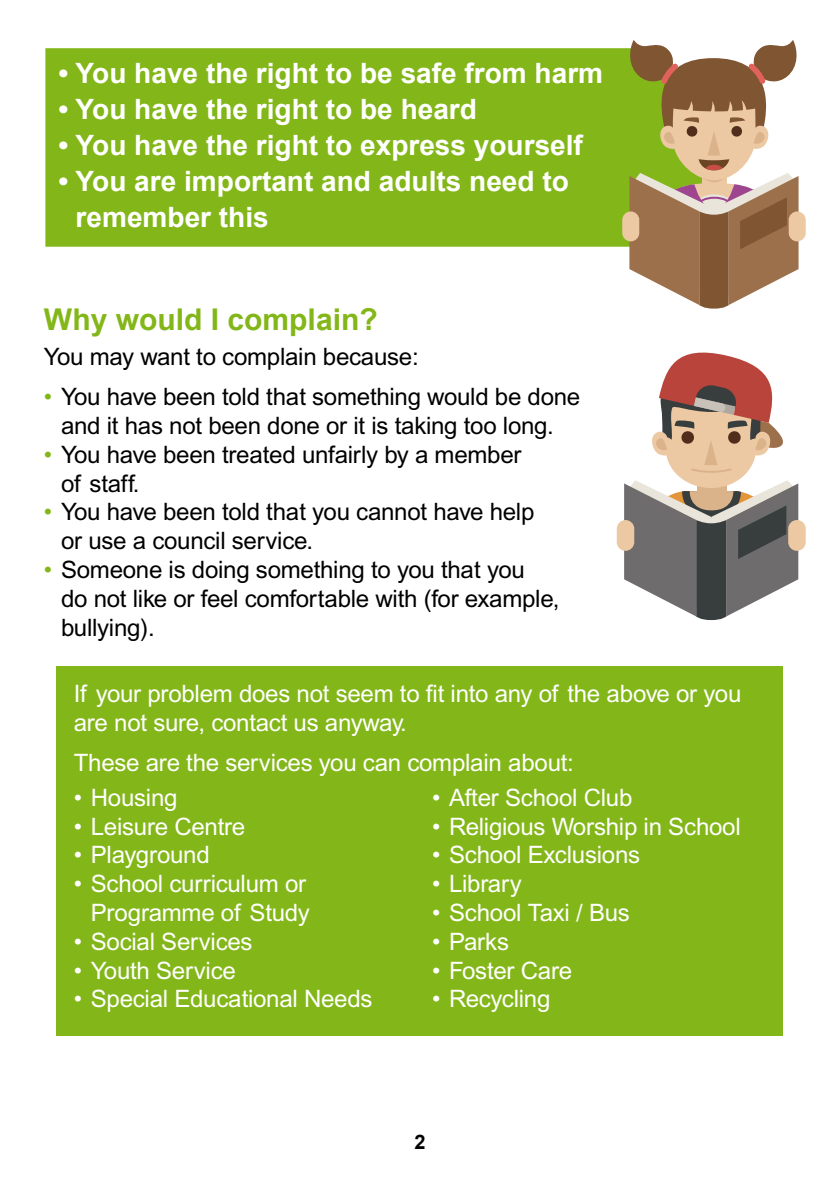
<style>
.page{position:relative;width:840px;height:1191px;background:#fff}
.page>*{position:absolute;margin:0;border:0;box-sizing:border-box;transform-origin:0 0}
.t1{font:700 30px "Arial";color:#83b719}
.t2{font:700 28px/36px "Arial";color:#fff}
.t3{font:24px/28.8px "Arial";letter-spacing:-.01em;color:#fff}
.t4{font:24px/28.8px "Arial";letter-spacing:-.01em;color:#000}
.t5{font:700 20px "Arial";color:#000}
.s1{color:#83b719}
</style>
<div class="page">
<div style="left:45px;top:48px;width:582px;height:199px;background:#83b719"></div>
<div style="left:787px;top:520px;width:18px;height:31px;background:#ecc8a3;border-radius:9px"></div>
<div style="left:616px;top:520px;width:18px;height:31px;background:#ecc8a3;border-radius:9px"></div>
<svg style="left:623px;top:352px;width:174px;height:268px"></svg>
<div style="left:788px;top:211px;width:17px;height:30px;background:#ecc8a3;border-radius:8px"></div>
<div style="left:622px;top:211px;width:17px;height:30px;background:#ecc8a3;border-radius:8px"></div>
<svg style="left:627px;top:40px;width:171px;height:269px"></svg>
<div style="left:57px;top:666px;width:725px;height:370px;background:#83b719"></div>
<p class="t2" style="left:59px;top:56px;width:545px">• You have the right to be safe from harm</p>
<p class="t2" style="left:59px;top:92px;width:419px">• You have the right to be heard</p>
<p class="t2" style="left:59px;top:128px;width:525px">• You have the right to express yourself</p>
<p class="t2" style="left:76px;top:164px;width:494px;text-indent:-17px">• You are important and adults need to remember this</p>
<p class="t1" style="left:44px;top:300px;width:335px">Why would I complain?</p>
<p class="t4" style="left:44px;top:342px;width:376px">You may want to complain because:</p>
<p class="t4" style="left:44px;top:382px;width:537px;text-align:center"><span class="s1">•</span> You have been told that something would be done and it has not been done or it is taking too long.</p>
<p class="t4" style="left:61px;top:440px;width:461px;text-indent:-17px"><span class="s1">•</span> You have been treated unfairly by a member of staff.</p>
<p class="t4" style="left:61px;top:497px;width:474px;text-indent:-17px"><span class="s1">•</span> You have been told that you cannot have help or use a council service.</p>
<p class="t4" style="left:61px;top:555px;width:499px;text-indent:-17px"><span class="s1">•</span> Someone is doing something to you that you<br>do not like or feel comfortable with (for example, bullying).</p>
<p class="t3" style="left:74px;top:679px;width:668px">If your problem does not seem to fit into any of the above or you are not sure, contact us anyway.</p>
<p class="t3" style="left:74px;top:748px;width:501px">These are the services you can complain about:</p>
<p class="t3" style="left:74px;top:783px;width:105px">• Housing</p>
<p class="t3" style="left:74px;top:811px;width:173px">• Leisure Centre</p>
<p class="t3" style="left:74px;top:840px;width:137px">• Playground</p>
<p class="t3" style="left:74px;top:869px;width:237px;text-align:right">• School curriculum or<br>Programme of Study</p>
<p class="t3" style="left:74px;top:927px;width:180px">• Social Services</p>
<p class="t3" style="left:74px;top:955px;width:163px">• Youth Service</p>
<p class="t3" style="left:74px;top:984px;width:300px">• Special Educational Needs</p>
<p class="t3" style="left:432px;top:783px;width:202px">• After School Club</p>
<p class="t3" style="left:432px;top:811px;width:310px">• Religious Worship in School</p>
<p class="t3" style="left:432px;top:840px;width:209px">• School Exclusions</p>
<p class="t3" style="left:432px;top:869px;width:91px">• Library</p>
<p class="t3" style="left:432px;top:898px;width:199px">• School Taxi / Bus</p>
<p class="t3" style="left:432px;top:927px;width:78px">• Parks</p>
<p class="t3" style="left:432px;top:955px;width:141px">• Foster Care</p>
<p class="t3" style="left:432px;top:984px;width:120px">• Recycling</p>
<p class="t5" style="left:414px;top:1128px;width:13px">2</p>
</div>
